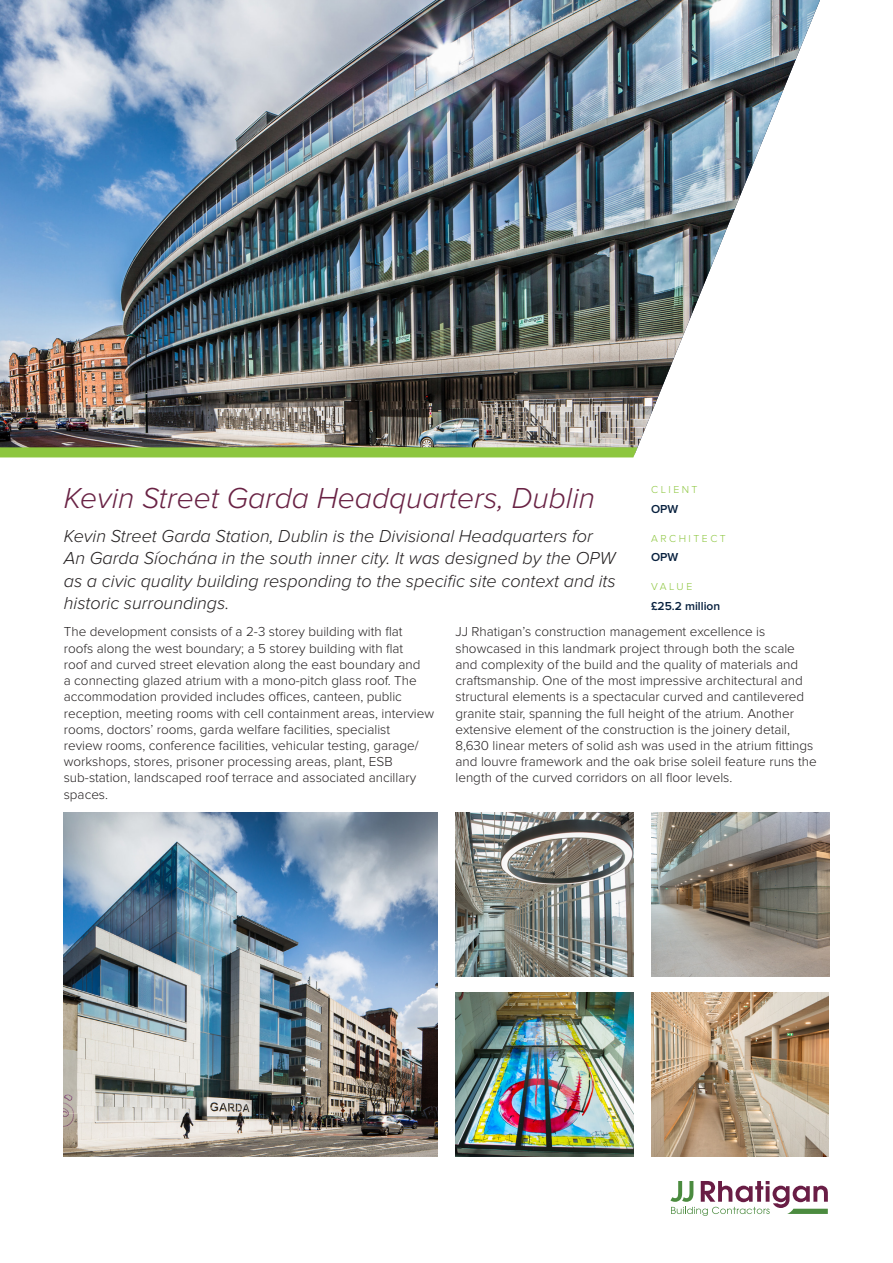
<style>
.page{position:relative;width:893px;height:1263px;background:#fff}
.page>*{position:absolute;margin:0;border:0;box-sizing:border-box;transform-origin:0 0}
.t1{font:italic 300 30px "Proxima Nova";color:#692244}
.Small_Body_Text{font:italic 300 18px/22.5px "Proxima Nova";color:#231f20}
.Small_Body_Text-2{font:300 13.5px/16.2px "Proxima Nova";color:#231f20}
.Intro_Paragraph{font:600 12px "Proxima Nova";color:#061f3d}
.Intro_Paragraph-2{font:300 10.5px "Proxima Nova";letter-spacing:.24em;color:#8dc63f}
</style>
<div class="page">
<svg style="left:670px;top:1181px;width:158px;height:35px"></svg>
<img style="left:0;top:0;width:820px;height:449px">
<svg style="left:0;top:447px;width:637px;height:10px;background:#8cc341"></svg>
<img style="left:64px;top:812px;width:373px;height:345px">
<img style="left:651px;top:993px;width:178px;height:164px">
<img style="left:456px;top:993px;width:177px;height:164px">
<img style="left:651px;top:812px;width:178px;height:165px">
<img style="left:455px;top:812px;width:178px;height:165px">
<p class="t1" style="left:64px;top:482px;width:533px">Kevin Street Garda Headquarters, Dublin</p>
<p class="Intro_Paragraph-2" style="left:651px;top:483px;width:48px">CLIENT</p>
<p class="Intro_Paragraph" style="left:651px;top:502px;width:29px">OPW</p>
<p class="Intro_Paragraph-2" style="left:651px;top:532px;width:76px">ARCHITECT</p>
<p class="Intro_Paragraph" style="left:651px;top:550px;width:29px">OPW</p>
<p class="Intro_Paragraph-2" style="left:651px;top:581px;width:43px">VALUE</p>
<p class="Intro_Paragraph" style="left:651px;top:599px;width:71px">£25.2 million</p>
<p class="Small_Body_Text" style="left:64px;top:525px;width:553px">Kevin Street Garda Station, Dublin is the Divisional Headquarters for An Garda Síochána in the south inner city. It was designed by the OPW as a civic quality building responding to the specific site context and its historic surroundings.</p>
<p class="Small_Body_Text-2" style="left:64px;top:624px;width:372px">The development consists of a 2-3 storey building with flat roofs along the west boundary; a 5 storey building with flat<br>roof and curved street elevation along the east boundary and<br>a connecting glazed atrium with a mono-pitch glass roof. The accommodation provided includes offices, canteen, public reception, meeting rooms with cell containment areas, interview rooms, doctors’ rooms, garda welfare facilities, specialist<br>review rooms, conference facilities, vehicular testing, garage/ workshops, stores, prisoner processing areas, plant, ESB sub-station, landscaped roof terrace and associated ancillary spaces.</p>
<p class="Small_Body_Text-2" style="left:455px;top:624px;width:363px">JJ Rhatigan’s construction management excellence is showcased in this landmark project through both the scale and complexity of the build and the quality of materials and craftsmanship. One of the most impressive architectural and structural elements is a spectacular curved and cantilevered granite stair, spanning the full height of the atrium. Another extensive element of the construction is the joinery detail, 8,630 linear meters of solid ash was used in the atrium fittings and louvre framework and the oak brise soleil feature runs the length of the curved corridors on all floor levels.</p>
</div>
